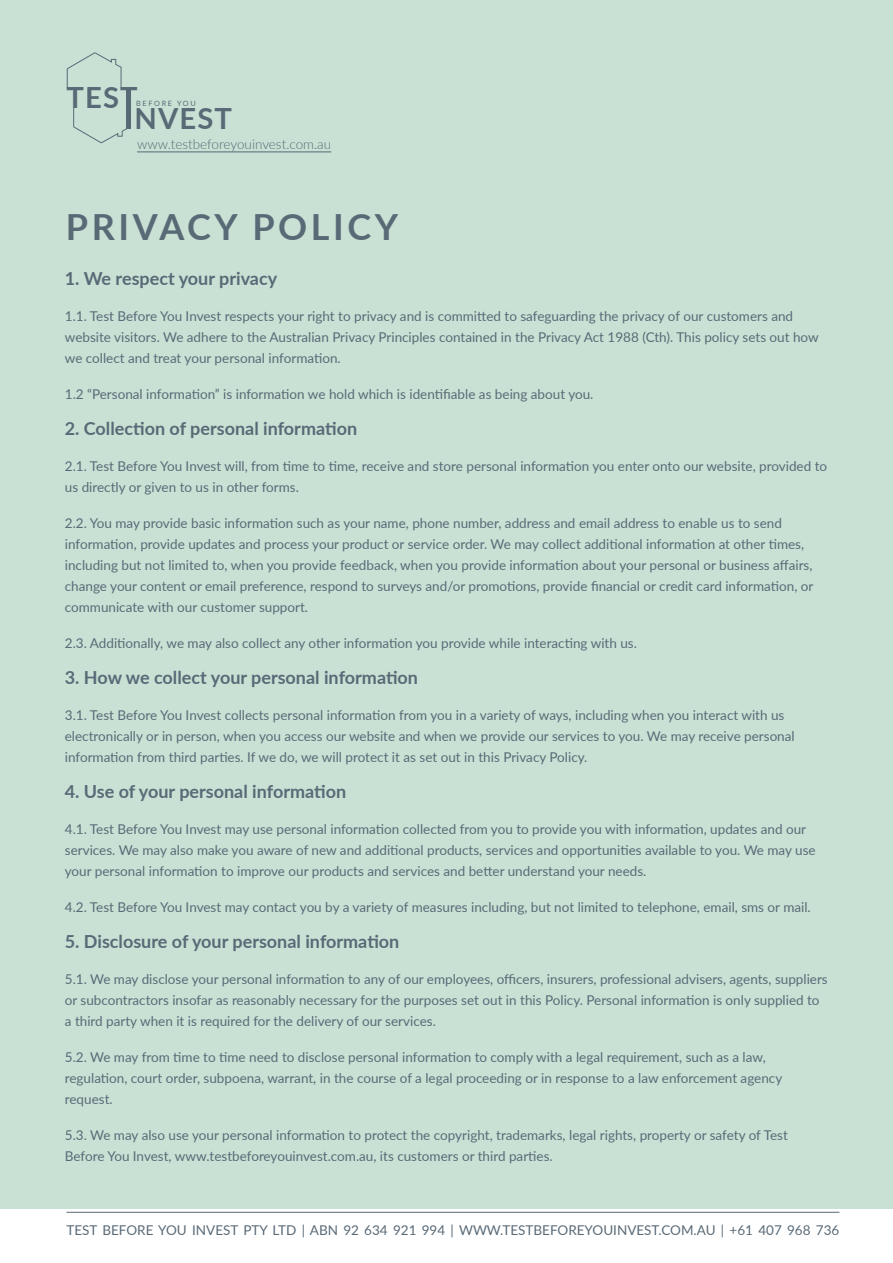
<style>
.page{position:relative;width:893px;height:1263px;background:#fff}
.page>*{position:absolute;margin:0;border:0;box-sizing:border-box;transform-origin:0 0}
.Header_-_Align_Cente{font:700 36px "Lato";letter-spacing:.1em;color:#596a77}
.Title{font:700 29.1px "Lato";letter-spacing:.04em;color:#596a77}
.Body_Text_-_Align_Le{font:700 18px "Lato";color:#596a77}
.Body_Text_-_Align_Le-2{font:13.5px/21px "Lato";color:#596a77}
.Running_Footer_-_Ali{font:13.5px "Lato";color:#596a77}
.Body_Text_-_Align_Le-3{font:300 13.5px "Lato";color:#596a77}
.Title-2{font:7.2px "Lato";letter-spacing:.23em;color:#596a77}
</style>
<div class="page">
<div style="left:0;top:0;width:893px;height:1209px;background:#c8e1d4"></div>
<svg style="left:66px;top:52px;width:56px;height:36px"></svg>
<svg style="left:73px;top:107px;width:54px;height:37px"></svg>
<hr style="left:127px;top:89px;width:4px;height:40px;background:#596a77">
<hr style="left:137px;top:152px;width:194px;height:1px;background:#596a77">
<hr style="left:66px;top:1212px;width:773px;height:1px;background:#596a77">
<p class="Title" style="left:66px;top:76px;width:73px">TEST</p>
<p class="Title" style="left:125px;top:97px;width:109px">INVEST</p>
<p class="Title-2" style="left:136px;top:98px;width:61px">BEFORE YOU</p>
<p class="Body_Text_-_Align_Le-3" style="left:137px;top:134px;width:196px">www.testbeforeyouinvest.com.au</p>
<p class="Header_-_Align_Cente" style="left:66px;top:200px;width:334px">PRIVACY POLICY</p>
<p class="Body_Text_-_Align_Le" style="left:65px;top:265px;width:214px">1. We respect your privacy</p>
<p class="Body_Text_-_Align_Le-2" style="left:65px;top:305px;width:755px">1.1. Test Before You Invest respects your right to privacy and is committed to safeguarding the privacy of our customers and website visitors. We adhere to the Australian Privacy Principles contained in the Privacy Act 1988 (Cth). This policy sets out how we collect and treat your personal information.</p>
<p class="Body_Text_-_Align_Le-2" style="left:65px;top:383px;width:530px">1.2 “Personal information” is information we hold which is identifiable as being about you.</p>
<p class="Body_Text_-_Align_Le" style="left:65px;top:415px;width:294px">2. Collection of personal information</p>
<p class="Body_Text_-_Align_Le-2" style="left:65px;top:455px;width:764px">2.1. Test Before You Invest will, from time to time, receive and store personal information you enter onto our website, provided to us directly or given to us in other forms.</p>
<p class="Body_Text_-_Align_Le-2" style="left:65px;top:512px;width:750px">2.2. You may provide basic information such as your name, phone number, address and email address to enable us to send information, provide updates and process your product or service order. We may collect additional information at other times, including but not limited to, when you provide feedback, when you provide information about your personal or business affairs, change your content or email preference, respond to surveys and/or promotions, provide financial or credit card information, or communicate with our customer support.</p>
<p class="Body_Text_-_Align_Le-2" style="left:65px;top:632px;width:574px">2.3. Additionally, we may also collect any other information you provide while interacting with us.</p>
<p class="Body_Text_-_Align_Le" style="left:65px;top:664px;width:355px">3. How we collect your personal information</p>
<p class="Body_Text_-_Align_Le-2" style="left:65px;top:704px;width:731px">3.1. Test Before You Invest collects personal information from you in a variety of ways, including when you interact with us electronically or in person, when you access our website and when we provide our services to you. We may receive personal information from third parties. If we do, we will protect it as set out in this Privacy Policy.</p>
<p class="Body_Text_-_Align_Le" style="left:65px;top:778px;width:283px">4. Use of your personal information</p>
<p class="Body_Text_-_Align_Le-2" style="left:65px;top:818px;width:752px">4.1. Test Before You Invest may use personal information collected from you to provide you with information, updates and our services. We may also make you aware of new and additional products, services and opportunities available to you. We may use your personal information to improve our products and services and better understand your needs.</p>
<p class="Body_Text_-_Align_Le-2" style="left:65px;top:896px;width:747px">4.2. Test Before You Invest may contact you by a variety of measures including, but not limited to telephone, email, sms or mail.</p>
<p class="Body_Text_-_Align_Le" style="left:65px;top:928px;width:336px">5. Disclosure of your personal information</p>
<p class="Body_Text_-_Align_Le-2" style="left:65px;top:968px;width:764px">5.1. We may disclose your personal information to any of our employees, officers, insurers, professional advisers, agents, suppliers or subcontractors insofar as reasonably necessary for the purposes set out in this Policy. Personal information is only supplied to a third party when it is required for the delivery of our services.</p>
<p class="Body_Text_-_Align_Le-2" style="left:65px;top:1046px;width:719px">5.2. We may from time to time need to disclose personal information to comply with a legal requirement, such as a law, regulation, court order, subpoena, warrant, in the course of a legal proceeding or in response to a law enforcement agency request.</p>
<p class="Body_Text_-_Align_Le-2" style="left:65px;top:1124px;width:725px">5.3. We may also use your personal information to protect the copyright, trademarks, legal rights, property or safety of Test<br>Before You Invest, www.testbeforeyouinvest.com.au, its customers or third parties.</p>
<p class="Running_Footer_-_Ali" style="left:66px;top:1220px;width:774px">TEST BEFORE YOU INVEST PTY LTD | ABN 92 634 921 994 | WWW.TESTBEFOREYOUINVEST.COM.AU | +61 407 968 736</p>
</div>
